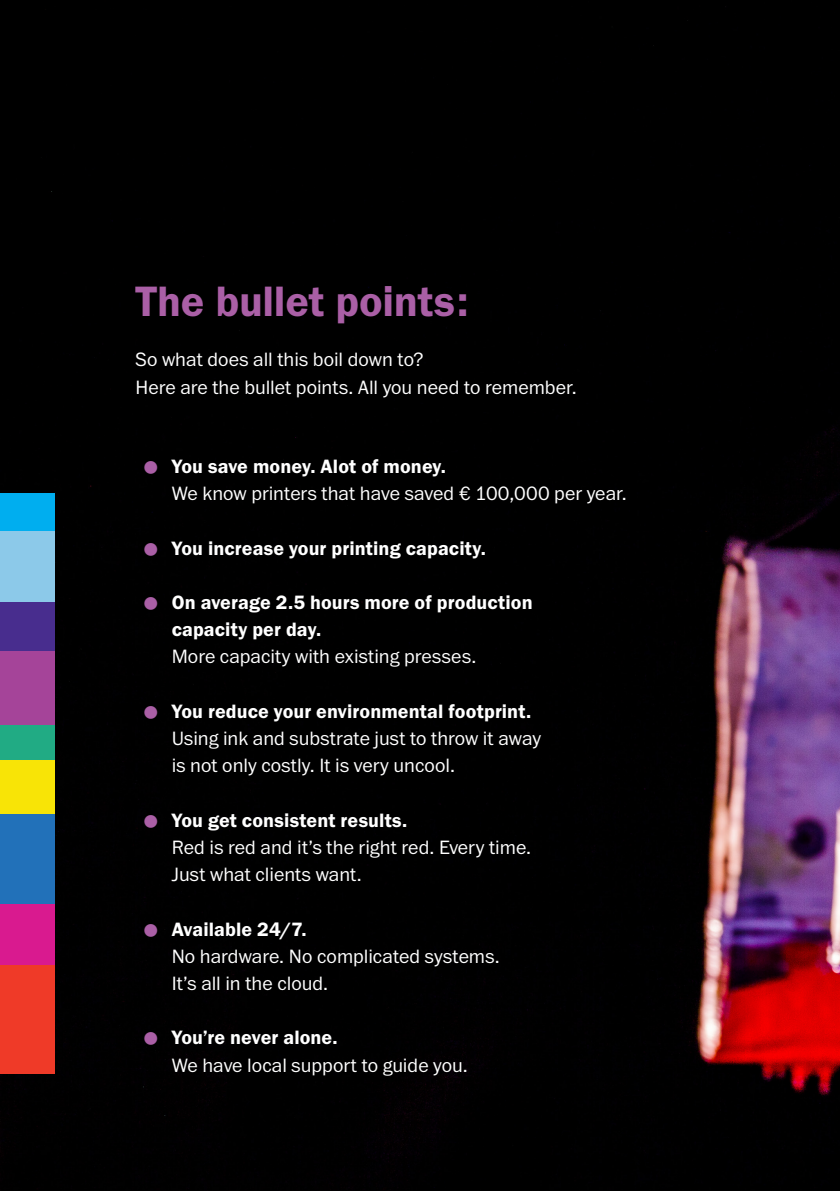
<style>
.page{position:relative;width:840px;height:1191px;background:#fff}
.page>*{position:absolute;margin:0;border:0;box-sizing:border-box;transform-origin:0 0}
.t1{font:44px "Franklin Got URWT Dem";letter-spacing:-.005em;color:#aa5fa6}
.t2{font:300 20px "Franklin ITC Std";color:#fff}
.t3{font:20px "Franklin Got URWT Dem";letter-spacing:.005em;color:#fff}
.s1{font-family:"Franklin Got URWT Hea";font-size:46px;color:#aa5fa6}
</style>
<div class="page">
<img style="left:0;top:0;width:839px;height:1191px">
<div style="left:0;top:965px;width:55px;height:108px;background:#ef3a28"></div>
<div style="left:0;top:903px;width:55px;height:62px;background:#d91a8f"></div>
<div style="left:0;top:813px;width:55px;height:90px;background:#2271b9"></div>
<div style="left:0;top:759px;width:55px;height:55px;background:#f8e406"></div>
<div style="left:0;top:724px;width:55px;height:35px;background:#21ab84"></div>
<div style="left:0;top:651px;width:55px;height:73px;background:#a54499"></div>
<div style="left:0;top:601px;width:55px;height:50px;background:#482d8e"></div>
<div style="left:0;top:528px;width:55px;height:73px;background:#8cc9e9"></div>
<div style="left:0;top:492px;width:55px;height:38px;background:#00aeef"></div>
<p class="t1" style="left:135px;top:276px;width:334px">The bullet points:</p>
<p class="t2" style="left:135px;top:349px;width:289px">So what does all this boil down to?</p>
<p class="t2" style="left:135px;top:377px;width:442px">Here are the bullet points. All you need to remember.</p>
<p class="t3" style="left:135px;top:455px;width:312px"><span class="s1">•</span> You save money. Alot of money.</p>
<p class="t2" style="left:171px;top:483px;width:456px">We know printers that have saved € 100,000 per year.</p>
<p class="t3" style="left:135px;top:537px;width:352px"><span class="s1">•</span> You increase your printing capacity.</p>
<p class="t3" style="left:135px;top:591px;width:398px"><span class="s1">•</span> On average 2.5 hours more of production</p>
<p class="t3" style="left:171px;top:618px;width:151px">capacity per day.</p>
<p class="t2" style="left:171px;top:646px;width:306px">More capacity with existing presses.</p>
<p class="t3" style="left:135px;top:700px;width:397px"><span class="s1">•</span> You reduce your environmental footprint.</p>
<p class="t2" style="left:171px;top:728px;width:370px">Using ink and substrate just to throw it away</p>
<p class="t2" style="left:171px;top:755px;width:285px">is not only costly. It is very uncool.</p>
<p class="t3" style="left:135px;top:809px;width:273px"><span class="s1">•</span> You get consistent results.</p>
<p class="t2" style="left:171px;top:837px;width:361px">Red is red and it’s the right red. Every time.</p>
<p class="t2" style="left:171px;top:864px;width:191px">Just what clients want.</p>
<p class="t3" style="left:135px;top:917px;width:172px"><span class="s1">•</span> Available 24/7.</p>
<p class="t2" style="left:171px;top:946px;width:329px">No hardware. No complicated systems.</p>
<p class="t2" style="left:171px;top:973px;width:158px">It’s all in the cloud.</p>
<p class="t3" style="left:135px;top:1026px;width:203px"><span class="s1">•</span> You’re never alone.</p>
<p class="t2" style="left:171px;top:1055px;width:297px">We have local support to guide you.</p>
</div>
